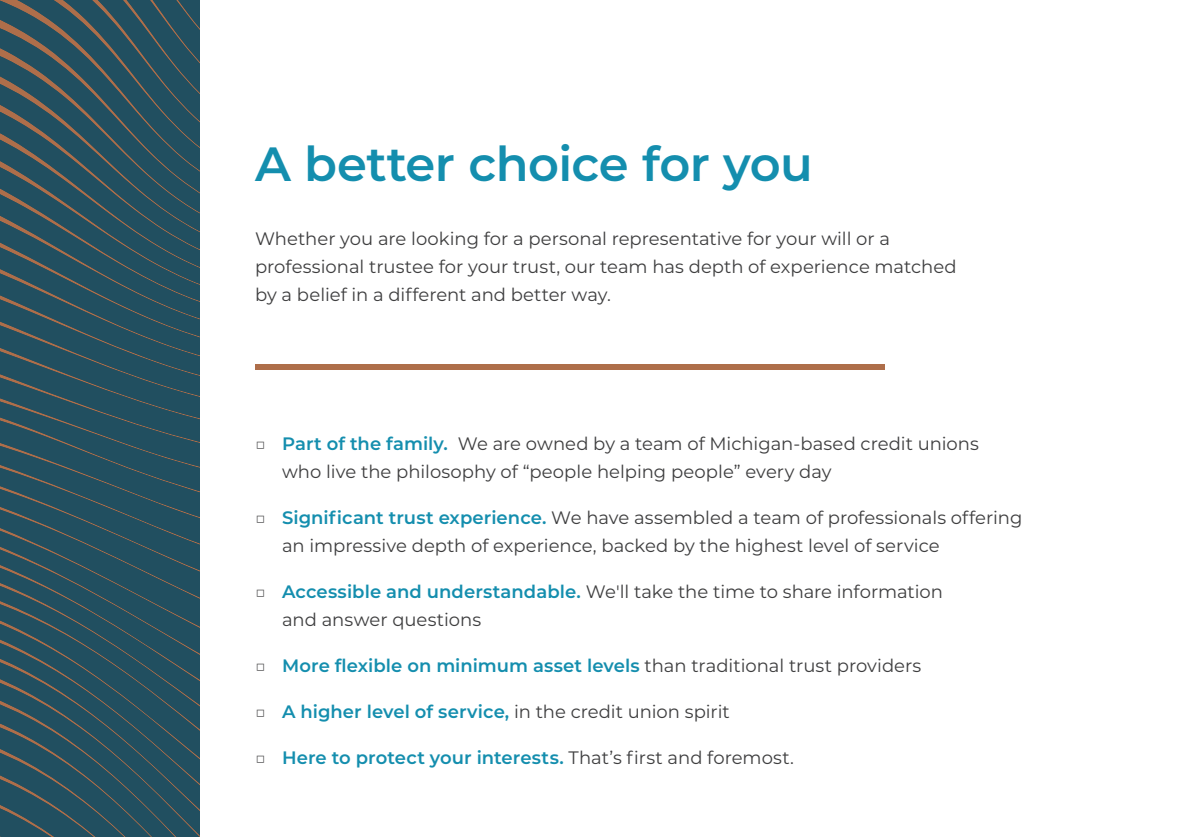
<style>
.page{position:relative;width:1188px;height:837px;background:#fff}
.page>*{position:absolute;margin:0;border:0;box-sizing:border-box;transform-origin:0 0}
.Headline{font:600 48px "Montserrat";letter-spacing:-.01em;color:#148eae}
.Body_Text{font:18px/28px "Montserrat";color:#3e3e3f}
.t1{font:600 18px "Montserrat";letter-spacing:.005em;color:#148eae}
.s1{font-weight:300}
.s2{font-weight:600;color:#148eae}
.s3{font-weight:300;color:#3e3e3f}
.s4{font-weight:400;color:#3e3e3f}
</style>
<div class="page">
<div style="left:255px;top:364px;width:630px;height:6px;background:#ae6e4a"></div>
<svg style="left:0;top:0;width:199px;height:837px;background:#2c515e"></svg>
<p class="Headline" style="left:255px;top:130px;width:559px">A better choice for you</p>
<p class="Body_Text" style="left:255px;top:224px;width:703px">Whether you are looking for a personal representative for your will or a professional trustee for your trust, our team has depth of experience matched by a belief in a different and better way.</p>
<p class="Body_Text" style="left:282px;top:429px;width:698px;text-indent:-27px"><span class="s1">□</span> <span class="s2">Part of the family.</span> We are owned by a team of Michigan-based credit unions who live the philosophy of “people helping people” every day</p>
<p class="Body_Text" style="left:282px;top:503px;width:742px;text-indent:-27px"><span class="s1">□</span> <span class="s2">Significant trust experience.</span> We have assembled a team of professionals offering an impressive depth of experience, backed by the highest level of service</p>
<p class="Body_Text" style="left:282px;top:577px;width:663px;text-indent:-27px"><span class="s1">□</span> <span class="s2">Accessible and understandable.</span> We'll take the time to share information and answer questions</p>
<p class="t1" style="left:255px;top:653px;width:668px"><span class="s3">□</span> More flexible on minimum asset levels <span class="s4">than traditional trust providers</span></p>
<p class="t1" style="left:255px;top:699px;width:476px"><span class="s3">□</span> A higher level of service, <span class="s4">in the credit union spirit</span></p>
<p class="t1" style="left:255px;top:745px;width:540px"><span class="s3">□</span> Here to protect your interests. <span class="s4">That’s first and foremost.</span></p>
</div>
